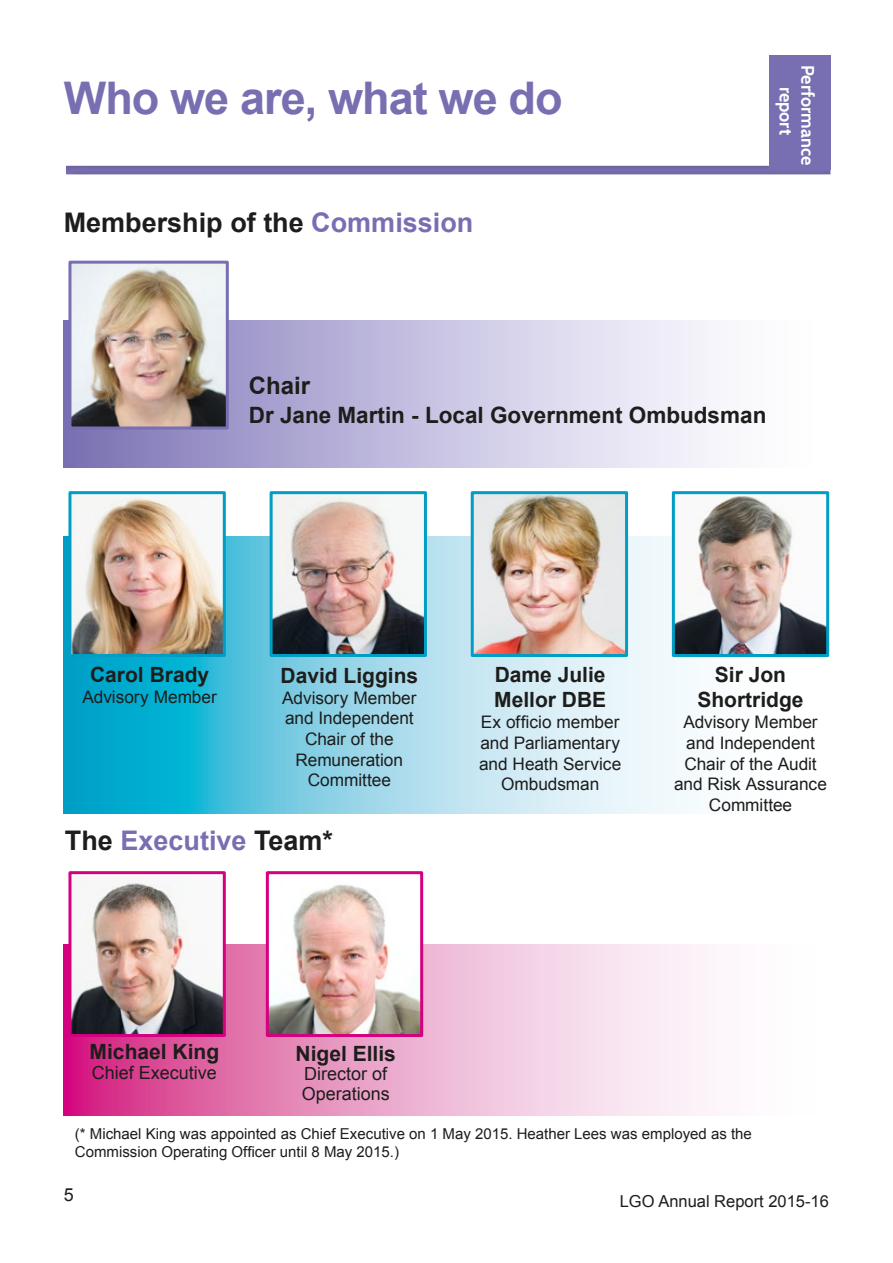
<style>
.page{position:relative;width:893px;height:1263px;background:#fff}
.page>*{position:absolute;margin:0;border:0;box-sizing:border-box;transform-origin:0 0}
.t1{font:700 45px "Arial";letter-spacing:-.02em;color:#776fb1}
.t2{font:700 27px "Arial";color:#1d1d1b}
.t3{font:700 27px "Arial";color:#776fb1}
.t4{font:700 24px "Arial";color:#1d1d1b}
.t5{font:700 22.5px "Arial";color:#1d1d1b}
.t6{font:700 21px/25.2px "Arial";color:#1d1d1b;text-align:center}
.t7{font:18px/19.5px "Arial";color:#1d1d1b}
.t8{font:700 18px/21.6px "Cabin";color:#fff;text-align:center}
.Body_Text{font:17.25px/20.7px "Arial";letter-spacing:-.005em;color:#1d1d1b;text-align:center}
.Body_text{font:17.25px/20.7px "Arial";letter-spacing:-.005em;color:#1d1d1b;text-align:center}
.t9{font:16.5px "Arial";color:#1d1d1b}
.t10{font:15px/18px "Arial";color:#1d1d1b}
.s1{color:#776fb1}
.s2{color:#1d1d1b}
</style>
<div class="page">
<svg style="left:64px;top:537px;width:650px;height:276px;background:#8fd6e8"></svg>
<div style="left:64px;top:321px;width:764px;height:146px;background:linear-gradient(to right,#7f76b8,#fff)"></div>
<img style="left:72px;top:265px;width:153px;height:160px">
<div style="left:68px;top:261px;width:161px;height:168px;border:3px solid #776fb1"></div>
<img style="left:475px;top:495px;width:149px;height:158px">
<div style="left:471px;top:491px;width:157px;height:166px;border:3px solid #009dc5"></div>
<img style="left:72px;top:495px;width:150px;height:158px">
<div style="left:68px;top:491px;width:158px;height:166px;border:3px solid #009dc5"></div>
<img style="left:274px;top:495px;width:149px;height:158px">
<div style="left:270px;top:491px;width:157px;height:166px;border:3px solid #009dc5"></div>
<img style="left:676px;top:495px;width:149px;height:158px">
<div style="left:672px;top:491px;width:157px;height:166px;border:3px solid #009dc5"></div>
<svg style="left:64px;top:944px;width:652px;height:171px;background:#edafd0"></svg>
<img style="left:72px;top:876px;width:150px;height:157px">
<div style="left:68px;top:871px;width:158px;height:166px;border:3px solid #d4007f"></div>
<img style="left:270px;top:884px;width:149px;height:149px">
<div style="left:266px;top:871px;width:157px;height:166px;border:3px solid #d4007f"></div>
<div style="left:52px;top:154px;width:791px;height:21px;background:#1d1d1b;opacity:.27"></div>
<div style="left:770px;top:55px;width:61px;height:115px;background:#776fb1"></div>
<p class="t1" style="left:64px;top:66px;width:500px">Who we are, what we do</p>
<p class="t2" style="left:64px;top:204px;width:411px">Membership of the <span class="s1">Commission</span></p>
<p class="t8" style="left:819px;top:65px;width:101px;rotate:90deg">Performance report</p>
<p class="t4" style="left:249px;top:369px;width:63px">Chair</p>
<p class="t5" style="left:249px;top:399px;width:519px">Dr Jane Martin - Local Government Ombudsman</p>
<p class="t6" style="left:90px;top:662px;width:121px">Carol Brady</p>
<p class="Body_Text" style="left:83px;top:686px;width:136px">Advisory Member</p>
<p class="t6" style="left:281px;top:663px;width:139px">David Liggins</p>
<p class="Body_Text" style="left:282px;top:687px;width:136px">Advisory Member and Independent<br>Chair of the<br>Remuneration<br>Committee</p>
<p class="t3" style="left:65px;top:821px;width:270px"><span class="s2">The</span> Executive <span class="s2">Team*</span></p>
<p class="t6" style="left:495px;top:662px;width:112px">Dame Julie</p>
<p class="t6" style="left:494px;top:688px;width:114px">Mellor DBE</p>
<p class="Body_text" style="left:479px;top:712px;width:144px">Ex officio member and Parliamentary and Heath Service<br>Ombudsman</p>
<p class="t6" style="left:697px;top:662px;width:108px">Sir Jon<br>Shortridge</p>
<p class="Body_Text" style="left:674px;top:712px;width:154px">Advisory Member and Independent<br>Chair of the Audit and Risk Assurance<br>Committee</p>
<p class="t6" style="left:90px;top:1039px;width:131px">Michael King</p>
<p class="t7" style="left:92px;top:1062px;width:127px">Chief Executive</p>
<p class="t6" style="left:296px;top:1041px;width:102px">Nigel Ellis</p>
<p class="t7" style="left:302px;top:1064px;width:90px">Director of<br>Operations</p>
<p class="t10" style="left:75px;top:1125px;width:678px">(* Michael King was appointed as Chief Executive on 1 May 2015. Heather Lees was employed as the<br>Commission Operating Officer until 8 May 2015.)</p>
<p class="t7" style="left:64px;top:1185px;width:12px">5</p>
<p class="t9" style="left:620px;top:1190px;width:211px">LGO Annual Report 2015-16</p>
</div>
